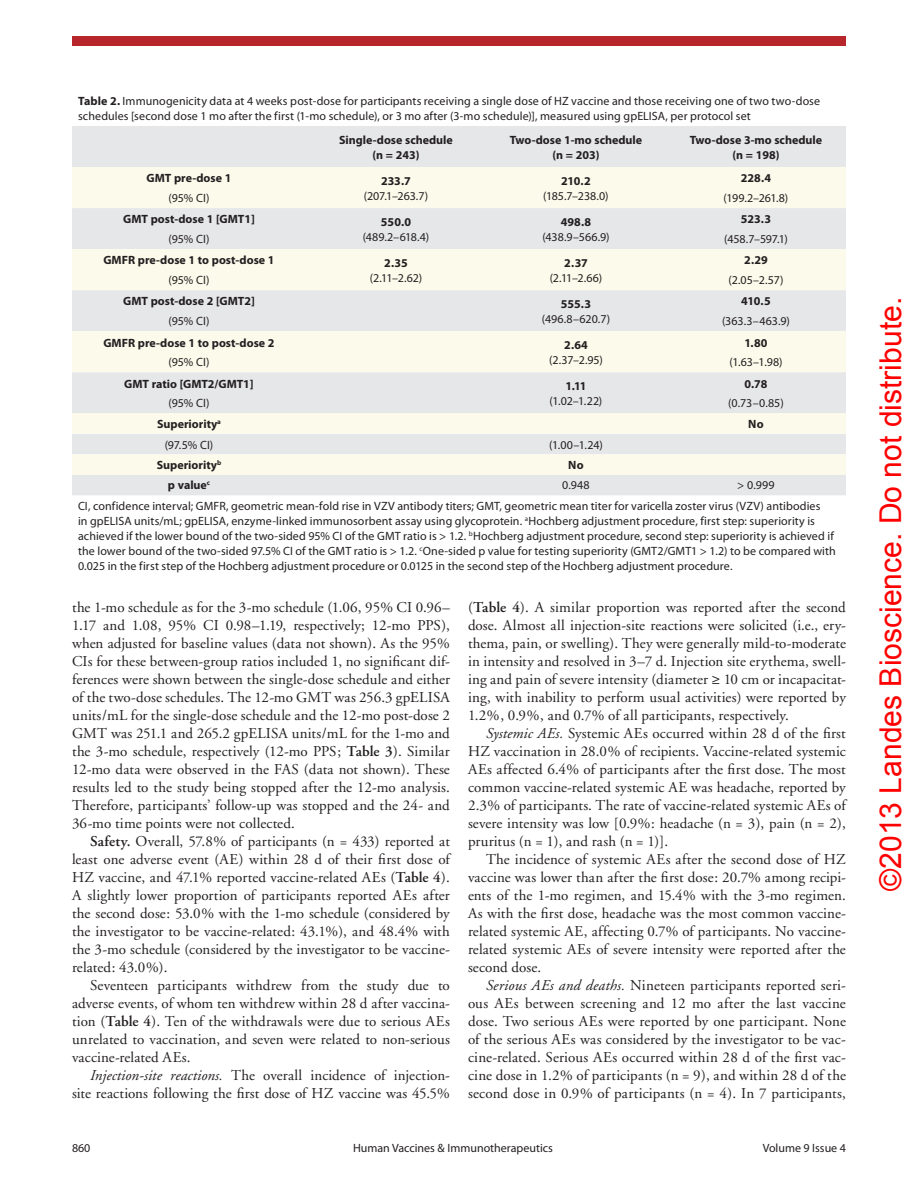
<style>
.page{position:relative;width:918px;height:1188px;background:#fff}
.page>*{position:absolute;margin:0;border:0;box-sizing:border-box;transform-origin:0 0}
.t1{font:30.15px "Arial";color:#f00}
.t2{font:15px/18px "Adobe Garamond";letter-spacing:.005em;color:#231f20;text-align:justify}
.t3{font:12px/15px "Myriad Pro";letter-spacing:.005em;color:#231f20}
.t4{font:700 12px/15px "Myriad Pro";color:#231f20;text-align:center}
.s1{font-weight:700}
.s2{font-weight:600}
.s3{font-style:italic}
.s4{font-family:"Myriad Pro"}
</style>
<div class="page">
<div style="left:72px;top:36px;width:774px;height:10px;background:#b7262b"></div>
<div style="left:72px;top:126px;width:774px;height:369px;background:#e6e7e9"></div>
<svg style="left:72px;top:167px;width:774px;height:308px;background:#f1f1ea"></svg>
<p class="t3" style="left:78px;top:93px;width:744px"><span class="s1">Table 2.</span> Immunogenicity data at 4 weeks post-dose for participants receiving a single dose of HZ vaccine and those receiving one of two two-dose schedules [second dose 1 mo after the first (1-mo schedule), or 3 mo after (3-mo schedule)], measured using gpELISA, per protocol set</p>
<p class="t4" style="left:339px;top:132px;width:115px">Single-dose schedule (n = 243)</p>
<p class="t4" style="left:510px;top:132px;width:134px">Two-dose 1-mo schedule (n = 203)</p>
<p class="t4" style="left:690px;top:132px;width:134px">Two-dose 3-mo schedule (n = 198)</p>
<p class="t4" style="left:147px;top:170px;width:86px">GMT pre-dose 1</p>
<p class="t3" style="left:169px;top:190px;width:42px">(95% CI)</p>
<p class="t4" style="left:741px;top:170px;width:32px">228.4</p>
<p class="t3" style="left:724px;top:190px;width:66px">(199.2–261.8)</p>
<p class="t4" style="left:381px;top:173px;width:31px">233.7</p>
<p class="t3" style="left:364px;top:188px;width:66px">(207.1–263.7)</p>
<p class="t4" style="left:561px;top:173px;width:31px">210.2</p>
<p class="t3" style="left:543px;top:188px;width:67px">(185.7–238.0)</p>
<p class="t4" style="left:123px;top:211px;width:133px">GMT post-dose 1 [GMT1]</p>
<p class="t3" style="left:169px;top:231px;width:42px">(95% CI)</p>
<p class="t4" style="left:381px;top:214px;width:32px">550.0</p>
<p class="t3" style="left:363px;top:229px;width:68px">(489.2–618.4)</p>
<p class="t4" style="left:561px;top:214px;width:32px">498.8</p>
<p class="t3" style="left:542px;top:229px;width:69px">(438.9–566.9)</p>
<p class="t4" style="left:741px;top:211px;width:32px">523.3</p>
<p class="t3" style="left:724px;top:231px;width:65px">(458.7–597.1)</p>
<p class="t4" style="left:103px;top:252px;width:173px">GMFR pre-dose 1 to post-dose 1</p>
<p class="t3" style="left:169px;top:272px;width:42px">(95% CI)</p>
<p class="t4" style="left:384px;top:255px;width:25px">2.35</p>
<p class="t3" style="left:370px;top:270px;width:54px">(2.11–2.62)</p>
<p class="t4" style="left:564px;top:255px;width:25px">2.37</p>
<p class="t3" style="left:550px;top:270px;width:54px">(2.11–2.66)</p>
<p class="t4" style="left:744px;top:252px;width:25px">2.29</p>
<p class="t3" style="left:728px;top:272px;width:57px">(2.05–2.57)</p>
<p class="t4" style="left:123px;top:294px;width:133px">GMT post-dose 2 [GMT2]</p>
<p class="t3" style="left:169px;top:313px;width:42px">(95% CI)</p>
<p class="t4" style="left:561px;top:296px;width:32px">555.3</p>
<p class="t3" style="left:542px;top:311px;width:70px">(496.8–620.7)</p>
<p class="t4" style="left:741px;top:294px;width:31px">410.5</p>
<p class="t3" style="left:722px;top:313px;width:69px">(363.3–463.9)</p>
<p class="t4" style="left:103px;top:335px;width:173px">GMFR pre-dose 1 to post-dose 2</p>
<p class="t3" style="left:169px;top:354px;width:42px">(95% CI)</p>
<p class="t4" style="left:564px;top:337px;width:25px">2.64</p>
<p class="t3" style="left:549px;top:352px;width:55px">(2.37–2.95)</p>
<p class="t4" style="left:744px;top:335px;width:25px">1.80</p>
<p class="t3" style="left:730px;top:354px;width:54px">(1.63–1.98)</p>
<p class="t4" style="left:124px;top:376px;width:131px">GMT ratio [GMT2/GMT1]</p>
<p class="t3" style="left:169px;top:395px;width:42px">(95% CI)</p>
<p class="t4" style="left:565px;top:378px;width:23px">1.11</p>
<p class="t3" style="left:550px;top:393px;width:54px">(1.02–1.22)</p>
<p class="t4" style="left:744px;top:376px;width:25px">0.78</p>
<p class="t3" style="left:728px;top:395px;width:57px">(0.73–0.85)</p>
<p class="t4" style="left:157px;top:416px;width:65px">Superiority<sup>a</sup></p>
<p class="t4" style="left:748px;top:416px;width:17px">No</p>
<p class="t3" style="left:165px;top:437px;width:50px">(97.5% CI)</p>
<p class="t3" style="left:549px;top:437px;width:55px">(1.00–1.24)</p>
<p class="t4" style="left:157px;top:457px;width:66px">Superiority<sup>b</sup></p>
<p class="t4" style="left:568px;top:457px;width:17px">No</p>
<p class="t4" style="left:168px;top:477px;width:44px">p value<sup>c</sup></p>
<p class="t3" style="left:562px;top:478px;width:29px">0.948</p>
<p class="t3" style="left:78px;top:474px;width:744px;line-height:21.1px;text-indent:659px">&gt; 0.999<br>CI, confidence interval; GMFR, geometric mean-fold rise in VZV antibody titers; GMT, geometric mean titer for varicella zoster virus (VZV) antibodies</p>
<p class="t3" style="left:78px;top:514px;width:759px">in gpELISA units/mL; gpELISA, enzyme-linked immunosorbent assay using glycoprotein. <sup>a</sup>Hochberg adjustment procedure, first step: superiority is achieved if the lower bound of the two-sided 95% CI of the GMT ratio is &gt; 1.2. <sup>b</sup>Hochberg adjustment procedure, second step: superiority is achieved if the lower bound of the two-sided 97.5% CI of the GMT ratio is &gt; 1.2. <sup>c</sup>One-sided p value for testing superiority (GMT2/GMT1 &gt; 1.2) to be compared with 0.025 in the first step of the Hochberg adjustment procedure or 0.0125 in the second step of the Hochberg adjustment procedure.</p>
<p class="t2" style="left:72px;top:599px;width:380px">the 1-mo schedule as for the 3-mo schedule (1.06, 95% CI 0.96– 1.17 and 1.08, 95% CI 0.98–1.19, respectively; 12-mo PPS), when adjusted for baseline values (data not shown). As the 95% CIs for these between-group ratios included 1, no significant dif&shy;ferences were shown between the single-dose schedule and either of the two-dose schedules. The 12-mo GMT was 256.3 gpELISA units/mL for the single-dose schedule and the 12-mo post-dose 2<br>GMT was 251.1 and 265.2 gpELISA units/mL for the 1-mo and the 3-mo schedule, respectively (12-mo PPS; <span class="s2">Table 3</span>). Similar 12-mo data were observed in the FAS (data not shown). These results led to the study being stopped after the 12-mo analysis.<br>Therefore, participants’ follow-up was stopped and the 24- and 36-mo time points were not collected.</p>
<p class="t2" style="left:72px;top:833px;width:379px;text-indent:18px"><span class="s2">Safety.</span> Overall, 57.8% of participants (n = 433) reported at least one adverse event (AE) within 28 d of their first dose of HZ vaccine, and 47.1% reported vaccine-related AEs (<span class="s2">Table 4</span>).<br>A slightly lower proportion of participants reported AEs after the second dose: 53.0% with the 1-mo schedule (considered by the investigator to be vaccine-related: 43.1%), and 48.4% with the 3-mo schedule (considered by the investigator to be vaccine&shy;related: 43.0%).</p>
<p class="t2" style="left:72px;top:977px;width:379px;text-indent:18px">Seventeen participants withdrew from the study due to adverse events, of whom ten withdrew within 28 d after vaccina&shy;tion (<span class="s2">Table 4</span>). Ten of the withdrawals were due to serious AEs unrelated to vaccination, and seven were related to non-serious vaccine-related AEs.</p>
<p class="t2" style="left:72px;top:1067px;width:379px;text-align:right"><span class="s3">Injection-site reactions.</span> The overall incidence of injection&shy;site reactions following the first dose of HZ vaccine was 45.5%</p>
<p class="t2" style="left:468px;top:599px;width:379px">(<span class="s2">Table 4</span>). A similar proportion was reported after the second dose. Almost all injection-site reactions were solicited (i.e., ery&shy;thema, pain, or swelling). They were generally mild-to-moderate in intensity and resolved in 3–7 d. Injection site erythema, swell&shy;ing and pain of severe intensity (diameter <span class="s4">≥</span> 10 cm or incapacitat&shy;ing, with inability to perform usual activities) were reported by 1.2%, 0.9%, and 0.7% of all participants, respectively.</p>
<p class="t2" style="left:468px;top:725px;width:379px;text-indent:18px"><span class="s3">Systemic AEs.</span> Systemic AEs occurred within 28 d of the first HZ vaccination in 28.0% of recipients. Vaccine-related systemic AEs affected 6.4% of participants after the first dose. The most common vaccine-related systemic AE was headache, reported by 2.3% of participants. The rate of vaccine-related systemic AEs of severe intensity was low [0.9%: headache (n = 3), pain (n = 2), pruritus (n = 1), and rash (n = 1)].</p>
<p class="t2" style="left:468px;top:851px;width:379px;text-indent:18px">The incidence of systemic AEs after the second dose of HZ vaccine was lower than after the first dose: 20.7% among recipi&shy;ents of the 1-mo regimen, and 15.4% with the 3-mo regimen.<br>As with the first dose, headache was the most common vaccine&shy;related systemic AE, affecting 0.7% of participants. No vaccine&shy;related systemic AEs of severe intensity were reported after the second dose.</p>
<p class="t2" style="left:468px;top:977px;width:379px;text-indent:18px"><span class="s3">Serious AEs and deaths.</span> Nineteen participants reported seri&shy;ous AEs between screening and 12 mo after the last vaccine dose. Two serious AEs were reported by one participant. None of the serious AEs was considered by the investigator to be vac&shy;cine-related. Serious AEs occurred within 28 d of the first vac&shy;cine dose in 1.2% of participants (n = 9), and within 28 d of the second dose in 0.9% of participants (n = 4). In 7 participants,</p>
<p class="t3" style="left:72px;top:1140px;width:20px">860</p>
<p class="t3" style="left:353px;top:1140px;width:201px">Human Vaccines &amp; Immunotherapeutics</p>
<p class="t3" style="left:763px;top:1140px;width:85px">Volume 9 Issue 4</p>
<h1 class="t1" style="left:871px;top:891px;width:595px;rotate:-90deg">©2013 Landes Bioscience. Do not distribute.</h1>
</div>
